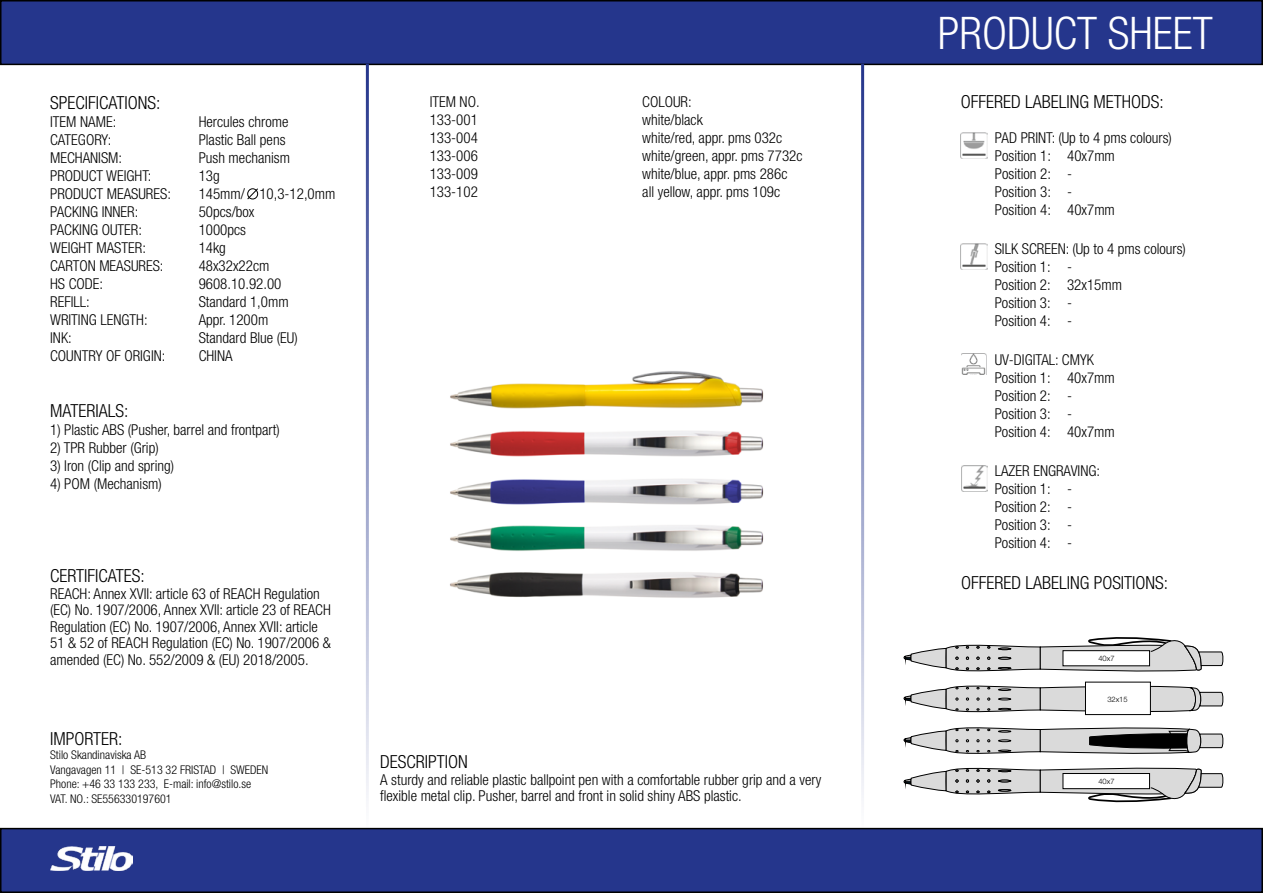
<style>
.page{position:relative;width:1263px;height:893px;background:#fff}
.page>*{position:absolute;margin:0;border:0;box-sizing:border-box;transform-origin:0 0}
.t1{font:300 condensed 45px "Helvetica Neue LT Pro";color:#fff}
.t2{font:300 condensed 18px "Helvetica Neue LT Pro";color:#000}
.t3{font:300 condensed 15px/18px "Helvetica Neue LT Pro";color:#000}
.t4{font:300 condensed 12px/14.4px "Helvetica Neue LT Pro";color:#000}
.t5{font:300 7.5px "Helvetica Neue LT Pro";color:#000}
</style>
<div class="page">
<div style="left:1px;top:1px;width:1261px;height:63px;background:#25368c"></div>
<div style="left:0;top:0;width:1263px;height:65px;border:2px solid #000"></div>
<div style="left:1px;top:829px;width:1261px;height:63px;background:#25368c"></div>
<div style="left:0;top:828px;width:1263px;height:65px;border:2px solid #000"></div>
<img style="left:961px;top:132px;width:26px;height:27px">
<img style="left:961px;top:243px;width:26px;height:27px">
<img style="left:961px;top:465px;width:26px;height:26px">
<img style="left:961px;top:354px;width:26px;height:21px">
<svg style="left:247px;top:188px;width:12px;height:12px"></svg>
<div style="left:247px;top:188px;width:11px;height:11px;border:1px solid #000;border-radius:50%"></div>
<hr style="left:861px;top:64px;width:3px;height:764px;background:#25368c">
<hr style="left:366px;top:64px;width:3px;height:764px;background:#25368c">
<img style="left:50px;top:846px;width:83px;height:25px">
<svg style="left:903px;top:637px;width:320px;height:165px"></svg>
<div style="left:1063px;top:650px;width:87px;height:16px;background:#fff;border:1px solid #000"></div>
<div style="left:1085px;top:682px;width:65px;height:33px;background:#fff;border:1px solid #000"></div>
<div style="left:1063px;top:773px;width:87px;height:16px;background:#fff;border:1px solid #000"></div>
<img style="left:450px;top:371px;width:314px;height:227px">
<p class="t2" style="left:50px;top:92px;width:112px">SPECIFICATIONS:</p>
<p class="t3" style="left:50px;top:113px;width:68px">ITEM NAME:</p>
<p class="t3" style="left:199px;top:113px;width:91px">Hercules chrome</p>
<p class="t3" style="left:50px;top:131px;width:63px">CATEGORY:</p>
<p class="t3" style="left:199px;top:131px;width:88px">Plastic Ball pens</p>
<p class="t3" style="left:50px;top:149px;width:73px">MECHANISM:</p>
<p class="t3" style="left:199px;top:149px;width:93px">Push mechanism</p>
<p class="t3" style="left:50px;top:167px;width:103px">PRODUCT WEIGHT:</p>
<p class="t3" style="left:199px;top:167px;width:23px">13g</p>
<p class="t3" style="left:50px;top:185px;width:122px">PRODUCT MEASURES:</p>
<p class="t3" style="left:199px;top:185px;width:138px">145mm/ 10,3-12,0mm</p>
<p class="t3" style="left:50px;top:203px;width:90px">PACKING INNER:</p>
<p class="t3" style="left:199px;top:203px;width:57px">50pcs/box</p>
<p class="t3" style="left:50px;top:221px;width:93px">PACKING OUTER:</p>
<p class="t3" style="left:199px;top:221px;width:49px">1000pcs</p>
<p class="t3" style="left:50px;top:239px;width:97px">WEIGHT MASTER:</p>
<p class="t3" style="left:199px;top:239px;width:29px">14kg</p>
<p class="t3" style="left:50px;top:257px;width:115px">CARTON MEASURES:</p>
<p class="t3" style="left:199px;top:257px;width:72px">48x32x22cm</p>
<p class="t3" style="left:50px;top:275px;width:55px">HS CODE:</p>
<p class="t3" style="left:199px;top:275px;width:84px">9608.10.92.00</p>
<p class="t3" style="left:50px;top:293px;width:41px">REFILL:</p>
<p class="t3" style="left:199px;top:293px;width:91px">Standard 1,0mm</p>
<p class="t3" style="left:50px;top:311px;width:99px">WRITING LENGTH:</p>
<p class="t3" style="left:199px;top:311px;width:71px">Appr. 1200m</p>
<p class="t3" style="left:50px;top:329px;width:23px">INK:</p>
<p class="t3" style="left:199px;top:329px;width:101px">Standard Blue (EU)</p>
<p class="t3" style="left:50px;top:347px;width:117px">COUNTRY OF ORIGIN:</p>
<p class="t3" style="left:199px;top:347px;width:35px">CHINA</p>
<p class="t2" style="left:50px;top:400px;width:80px">MATERIALS:</p>
<p class="t3" style="left:50px;top:420px;width:231px">1) Plastic ABS (Pusher, barrel and frontpart)</p>
<p class="t3" style="left:50px;top:438px;width:110px">2) TPR Rubber (Grip)</p>
<p class="t3" style="left:50px;top:456px;width:125px">3) Iron (Clip and spring)</p>
<p class="t3" style="left:50px;top:474px;width:113px">4) POM (Mechanism)</p>
<p class="t2" style="left:50px;top:566px;width:96px">CERTIFICATES:</p>
<p class="t3" style="left:50px;top:585px;width:282px;line-height:16.5px">REACH: Annex XVII: article 63 of REACH Regulation (EC) No. 1907/2006, Annex XVII: article 23 of REACH Regulation (EC) No. 1907/2006, Annex XVII: article 51 &amp; 52 of REACH Regulation (EC) No. 1907/2006 &amp; amended (EC) No. 552/2009 &amp; (EU) 2018/2005.</p>
<p class="t2" style="left:50px;top:728px;width:74px">IMPORTER:</p>
<p class="t4" style="left:50px;top:748px;width:220px">Stilo Skandinaviska AB<br>Vangavagen 11 | SE-513 32 FRISTAD | SWEDEN Phone: +46 33 133 233, E-mail: info@stilo.se VAT. NO.: SE556330197601</p>
<p class="t3" style="left:430px;top:92px;width:51px">ITEM NO.</p>
<p class="t3" style="left:642px;top:92px;width:51px">COLOUR:</p>
<p class="t3" style="left:430px;top:110px;width:50px">133-001</p>
<p class="t3" style="left:642px;top:110px;width:62px">white/black</p>
<p class="t3" style="left:430px;top:128px;width:50px">133-004</p>
<p class="t3" style="left:642px;top:128px;width:141px">white/red, appr. pms 032c</p>
<p class="t3" style="left:430px;top:146px;width:50px">133-006</p>
<p class="t3" style="left:642px;top:146px;width:162px">white/green, appr. pms 7732c</p>
<p class="t3" style="left:430px;top:164px;width:50px">133-009</p>
<p class="t3" style="left:642px;top:164px;width:147px">white/blue, appr. pms 286c</p>
<p class="t3" style="left:430px;top:182px;width:50px">133-102</p>
<p class="t3" style="left:642px;top:182px;width:139px">all yellow, appr. pms 109c</p>
<p class="t2" style="left:380px;top:752px;width:89px">DESCRIPTION</p>
<p class="t3" style="left:380px;top:771px;width:443px;line-height:16.5px">A sturdy and reliable plastic ballpoint pen with a comfortable rubber grip and a very flexible metal clip. Pusher, barrel and front in solid shiny ABS plastic.</p>
<h1 class="t1" style="left:938px;top:7px;width:276px">PRODUCT SHEET</h1>
<p class="t2" style="left:961px;top:91px;width:204px">OFFERED LABELING METHODS:</p>
<p class="t3" style="left:995px;top:128px;width:179px">PAD PRINT: (Up to 4 pms colours)<br>Position 1: 40x7mm<br>Position 2: -<br>Position 3: -<br>Position 4: 40x7mm</p>
<p class="t3" style="left:995px;top:239px;width:193px">SILK SCREEN: (Up to 4 pms colours)<br>Position 1: -<br>Position 2: 32x15mm<br>Position 3: -<br>Position 4: -</p>
<p class="t3" style="left:995px;top:350px;width:122px">UV-DIGITAL: CMYK<br>Position 1: 40x7mm<br>Position 2: -<br>Position 3: -<br>Position 4: 40x7mm</p>
<p class="t3" style="left:995px;top:462px;width:107px">LAZER ENGRAVING:<br>Position 1: -<br>Position 2: -<br>Position 3: -<br>Position 4: -</p>
<p class="t2" style="left:961px;top:572px;width:209px">OFFERED LABELING POSITIONS:</p>
<p class="t5" style="left:1098px;top:653px;width:18px">40x7</p>
<p class="t5" style="left:1107px;top:694px;width:22px">32x15</p>
<p class="t5" style="left:1098px;top:776px;width:18px">40x7</p>
</div>
